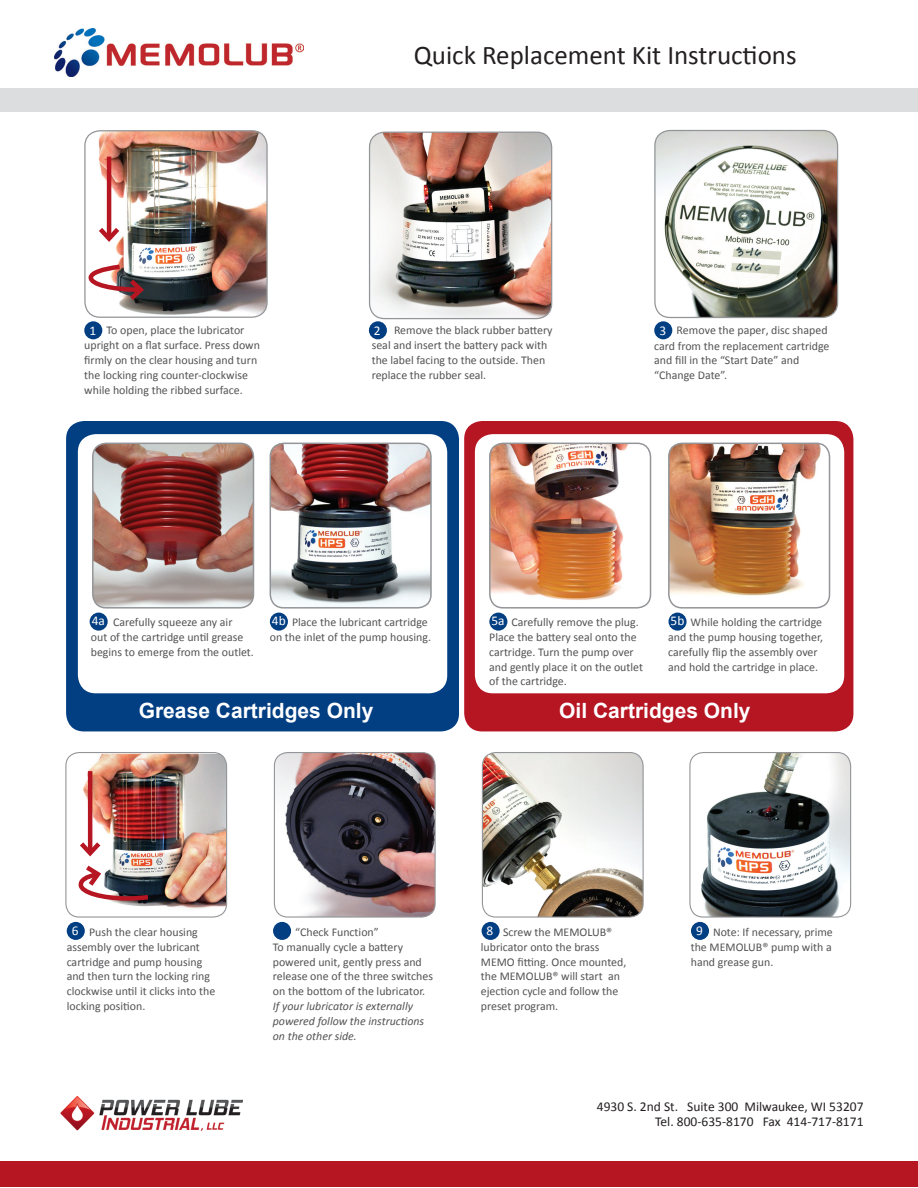
<style>
.page{position:relative;width:918px;height:1188px;background:#fff}
.page>*{position:absolute;margin:0;border:0;box-sizing:border-box;transform-origin:0 0}
.t1{font:27px "Calibri";color:#231f20}
.t2{font:700 21px "Arial";color:#fff}
.t3{font:13.5px/15px "Calibri";color:#231f20;text-align:right}
.t4{font:13.35px "Calibri";color:#fff}
.t5{font:11.85px/14.9px "Calibri";color:#535355}
.t6{font:italic 11.85px/14.9px "Calibri";color:#535355}
.s1{font-size:13.35px;color:#fff}
</style>
<div class="page">
<div style="left:0;top:88px;width:918px;height:24px;background:#dcdddf"></div>
<img style="left:55px;top:29px;width:249px;height:47px">
<div style="left:0;top:1161px;width:918px;height:25px;background:#b61522"></div>
<div style="left:66px;top:421px;width:393px;height:310px;background:#013e82;border-radius:18px"></div>
<div style="left:78px;top:434px;width:369px;height:259px;background:#fff;border-radius:18px"></div>
<div style="left:464px;top:421px;width:389px;height:310px;background:#b61522;border-radius:18px"></div>
<div style="left:475px;top:434px;width:369px;height:259px;background:#fff;border-radius:18px"></div>
<img style="left:655px;top:130px;width:183px;height:187px">
<div style="left:654px;top:130px;width:184px;height:188px;border:1px solid #939598;border-radius:15px"></div>
<img style="left:86px;top:131px;width:181px;height:186px">
<div style="left:84px;top:130px;width:184px;height:188px;border:1px solid #939598;border-radius:15px"></div>
<img style="left:370px;top:132px;width:182px;height:187px">
<div style="left:369px;top:132px;width:183px;height:187px;border:1px solid #939598;border-radius:15px"></div>
<div style="left:369px;top:321px;width:18px;height:18px;background:#013e82;border-radius:50%"></div>
<div style="left:654px;top:321px;width:18px;height:18px;background:#013e82;border-radius:50%"></div>
<img style="left:93px;top:443px;width:160px;height:164px">
<div style="left:92px;top:443px;width:162px;height:166px;border:2px solid #939598;border-radius:13px"></div>
<img style="left:490px;top:443px;width:161px;height:164px">
<div style="left:489px;top:443px;width:162px;height:166px;border:2px solid #939598;border-radius:13px"></div>
<img style="left:270px;top:443px;width:160px;height:164px">
<div style="left:270px;top:443px;width:162px;height:166px;border:2px solid #939598;border-radius:13px"></div>
<img style="left:669px;top:443px;width:161px;height:164px">
<div style="left:668px;top:443px;width:162px;height:166px;border:2px solid #939598;border-radius:13px"></div>
<img style="left:691px;top:753px;width:160px;height:163px">
<div style="left:689px;top:752px;width:162px;height:166px;border:1px solid #939598;border-radius:13px"></div>
<div style="left:84px;top:321px;width:18px;height:18px;background:#013e82;border-radius:50%"></div>
<img style="left:67px;top:754px;width:160px;height:162px">
<div style="left:65px;top:752px;width:162px;height:166px;border:1px solid #939598;border-radius:13px"></div>
<img style="left:274px;top:754px;width:160px;height:162px">
<div style="left:274px;top:752px;width:162px;height:166px;border:1px solid #939598;border-radius:13px"></div>
<img style="left:482px;top:754px;width:160px;height:162px">
<div style="left:482px;top:752px;width:162px;height:166px;border:1px solid #939598;border-radius:13px"></div>
<img style="left:60px;top:1097px;width:183px;height:34px">
<div style="left:90px;top:613px;width:18px;height:18px;background:#013e82;border-radius:50%"></div>
<div style="left:270px;top:613px;width:18px;height:18px;background:#013e82;border-radius:50%"></div>
<div style="left:489px;top:613px;width:18px;height:18px;background:#013e82;border-radius:50%"></div>
<div style="left:669px;top:613px;width:18px;height:18px;background:#013e82;border-radius:50%"></div>
<div style="left:273px;top:922px;width:18px;height:18px;background:#013e82;border-radius:50%"></div>
<div style="left:482px;top:922px;width:18px;height:18px;background:#013e82;border-radius:50%"></div>
<div style="left:691px;top:922px;width:18px;height:18px;background:#013e82;border-radius:50%"></div>
<div style="left:67px;top:922px;width:18px;height:18px;background:#013e82;border-radius:50%"></div>
<hr style="left:107px;top:157px;width:4px;height:82px;background:#b61522">
<svg style="left:94px;top:223px;width:30px;height:22px"></svg>
<svg style="left:86px;top:262px;width:61px;height:43px"></svg>
<hr style="left:88px;top:771px;width:4px;height:82px;background:#b61522">
<img style="left:75px;top:838px;width:78px;height:65px">
<h1 class="t1" style="left:414px;top:38px;width:384px">Quick Replacement Kit Instructions</h1>
<p class="t4" style="left:374px;top:322px;width:8px">2</p>
<p class="t5" style="left:654px;top:323px;width:177px;text-indent:5px"><span class="s1">3</span> Remove the paper, disc shaped card from the replacement cartridge and fill in the “Start Date” and “Change Date”.</p>
<p class="t4" style="left:89px;top:322px;width:8px">1</p>
<p class="t5" style="left:84px;top:323px;width:177px;text-indent:22px">To open, place the lubricator upright on a flat surface. Press down firmly on the clear housing and turn the locking ring counter-clockwise while holding the ribbed surface.</p>
<p class="t5" style="left:372px;top:323px;width:182px;text-indent:22px">Remove the black rubber battery seal and insert the battery pack with the label facing to the outside. Then replace the rubber seal.</p>
<p class="t4" style="left:92px;top:612px;width:15px">4a</p>
<p class="t4" style="left:272px;top:612px;width:15px">4b</p>
<p class="t4" style="left:491px;top:612px;width:15px">5a</p>
<p class="t4" style="left:671px;top:612px;width:15px">5b</p>
<p class="t5" style="left:91px;top:615px;width:165px;text-indent:22px">Carefully squeeze any air<br>out of the cartridge until grease begins to emerge from the outlet.</p>
<p class="t5" style="left:270px;top:615px;width:163px;text-align:right">Place the lubricant cartridge<br>on the inlet of the pump housing.</p>
<p class="t5" style="left:489px;top:615px;width:155px;text-indent:22px">Carefully remove the plug.<br>Place the battery seal onto the cartridge. Turn the pump over and gently place it on the outlet of the cartridge.</p>
<p class="t5" style="left:668px;top:615px;width:156px;text-indent:22px">While holding the cartridge and the pump housing together, carefully flip the assembly over and hold the cartridge in place.</p>
<h2 class="t2" style="left:139px;top:696px;width:236px">Grease Cartridges Only</h2>
<h2 class="t2" style="left:559px;top:696px;width:193px">Oil Cartridges Only</h2>
<p class="t5" style="left:67px;top:925px;width:150px;text-indent:22px">Push the clear housing assembly over the lubricant cartridge and pump housing and then turn the locking ring clockwise until it clicks into the locking position.</p>
<p class="t5" style="left:273px;top:924px;width:162px;text-indent:5px"><span class="s1">7</span> “Check Function”<br>To manually cycle a battery powered unit, gently press and release one of the three switches on the bottom of the lubricator.</p>
<p class="t4" style="left:72px;top:922px;width:8px">6</p>
<p class="t4" style="left:487px;top:922px;width:8px">8</p>
<p class="t4" style="left:696px;top:922px;width:8px">9</p>
<p class="t5" style="left:481px;top:925px;width:147px;text-indent:22px">Screw the MEMOLUB® lubricator onto the brass<br>MEMO fitting. Once mounted, the MEMOLUB® will start an ejection cycle and follow the preset program.</p>
<p class="t5" style="left:691px;top:925px;width:144px;text-align:justify;text-indent:22px">Note: If necessary, prime the MEMOLUB® pump with a hand grease gun.</p>
<p class="t6" style="left:273px;top:998px;width:153px">If your lubricator is externally powered follow the instructions on the other side.</p>
<p class="t3" style="left:597px;top:1099px;width:268px">4930 S. 2nd St. Suite 300 Milwaukee, WI 53207<br>Tel. 800-635-8170 Fax 414-717-8171</p>
</div>
